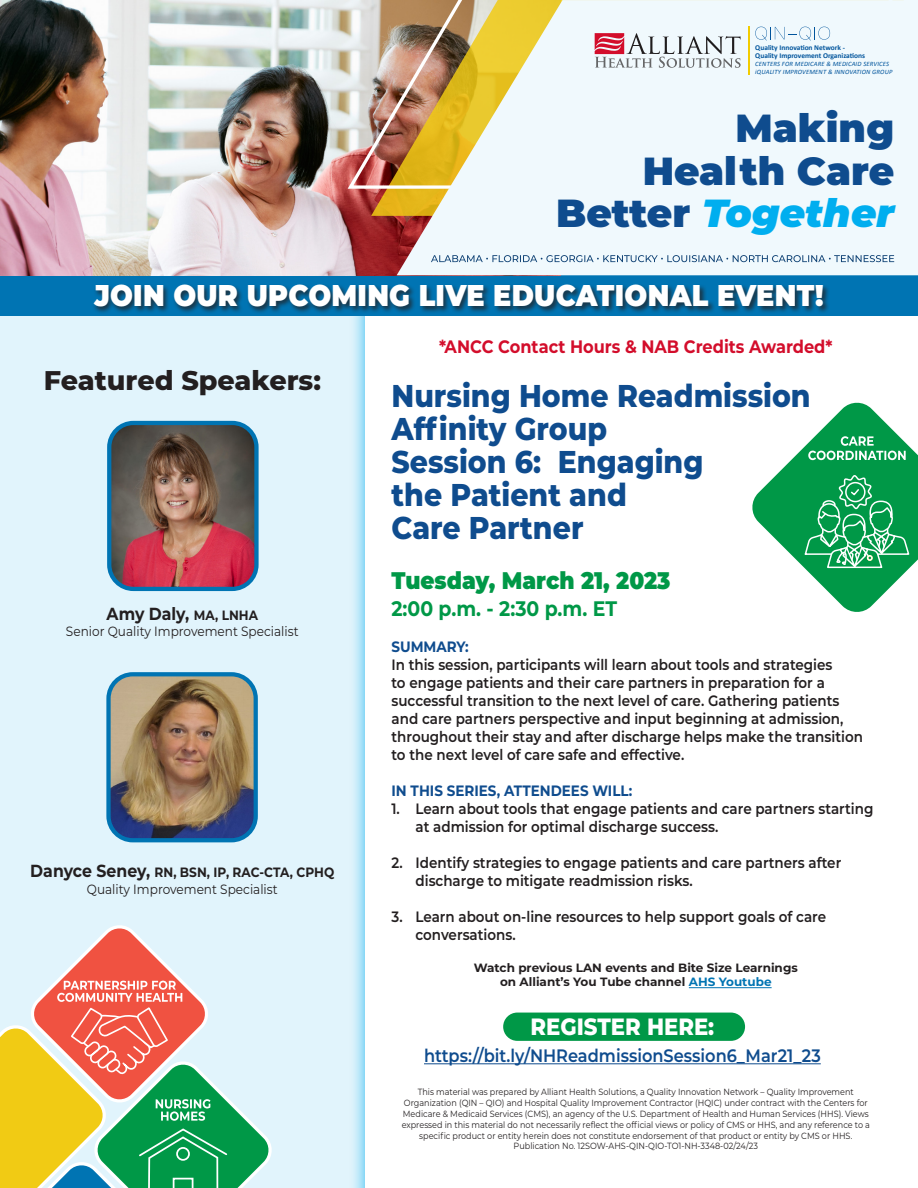
<style>
.page{position:relative;width:918px;height:1188px;background:#fff}
.page>*{position:absolute;margin:0;border:0;box-sizing:border-box;transform-origin:0 0}
.t1{font:900 39.15px/42.2px "Montserrat";color:#0f4c8e;text-align:right}
.t2{font:800 31.5px/33px "Montserrat";color:#0f4c8e;scale:.9 1}
.t3{font:900 30px "Montserrat";letter-spacing:.01em;color:#fff;scale:.9 1}
.t4{font:800 27px "Montserrat";color:#231f20}
.t5{font:900 24px "Montserrat";color:#009847;scale:.9 1}
.t6{font:800 23.55px "Montserrat";color:#fff;scale:.9 1}
.t7{font:700 21px "Montserrat";color:#009847;scale:.9 1}
.t8{font:600 18px "Montserrat";color:#0f4c8e;scale:.9 1}
.t9{font:700 18px "Montserrat";color:#d30d2b;scale:.9 1}
.t10{font:700 17.55px "Montserrat";color:#231f20;scale:.9 1}
.t11{font:600 15px/18px "Montserrat";color:#231f20;scale:.9 1}
.t12{font:700 15px "Montserrat";color:#0f4c8e;scale:.9 1}
.t13{font:13.5px/16.2px "Montserrat";color:#231f20;text-align:center;scale:.9 1}
.t14{font:700 12px "Montserrat";color:#231f20}
.t15{font:9px/10.8px "Montserrat";color:#231f20;text-align:center;scale:.9 1}
.t16{font:700 7.35px "Calibri";color:#00549c}
.t17{font:italic 6.6px "Calibri";letter-spacing:.025em;color:#00549c}
.s1{font-style:italic;color:#00aeef}
.s2{font-size:13.5px}
.s3{font-weight:700;font-size:17.55px}
.s4{font-weight:700}
.s5{color:#0074b3}
</style>
<div class="page">
<div style="left:0;top:312px;width:365px;height:876px;background:#e1f4fc"></div>
<div style="left:503px;top:1013px;width:242px;height:28px;background:#009847;border-radius:14px"></div>
<hr style="left:424px;top:1063px;width:397px;height:1px;background:#0f4c8e">
<svg style="left:354px;top:316px;width:11px;height:872px;background:#b3e5f8"></svg>
<div style="left:0;top:274px;width:918px;height:42px;background:#0074b3"></div>
<svg style="left:0;top:925px;width:272px;height:263px"></svg>
<img style="left:0;top:0;width:397px;height:275px">
<img style="left:345px;top:0;width:52px;height:190px">
<svg style="left:397px;top:0;width:521px;height:275px;fill:#f0f9fd"></svg>
<svg style="left:431px;top:255px;width:463px;height:7px"></svg>
<svg style="left:755px;top:27px;width:75px;height:14px"></svg>
<hr style="left:748px;top:26px;width:2px;height:49px;background:#f2cc00">
<svg style="left:595px;top:33px;width:146px;height:35px"></svg>
<svg style="left:752px;top:402px;width:166px;height:210px"></svg>
<img style="left:112px;top:426px;width:142px;height:160px">
<div style="left:107px;top:421px;width:152px;height:170px;border:4px solid #0074b3;border-radius:24px"></div>
<img style="left:111px;top:677px;width:142px;height:163px">
<div style="left:106px;top:672px;width:152px;height:170px;border:4px solid #0074b3;border-radius:24px"></div>
<div style="left:92px;top:283px;width:738px;height:31px;background:#231f20;opacity:.75"></div>
<hr style="left:689px;top:987px;width:83px;height:1px;background:#0074b3">
<p class="t16" style="left:755px;top:43px;width:91px">Quality Innovation Network -</p>
<p class="t16" style="left:755px;top:51px;width:111px">Quality Improvement Organizations</p>
<p class="t17" style="left:755px;top:59px;width:135px">CENTERS FOR MEDICARE &amp; MEDICAID SERVICES</p>
<p class="t17" style="left:755px;top:67px;width:139px">iQUALITY IMPROVEMENT &amp; INNOVATION GROUP</p>
<p class="t1" style="left:556px;top:105px;width:340px">Making<br>Health Care<br>Better <span class="s1">Together</span></p>
<p class="t3" style="left:94px;top:273px;width:812px">JOIN OUR UPCOMING LIVE EDUCATIONAL EVENT!</p>
<p class="t4" style="left:44px;top:361px;width:279px">Featured Speakers:</p>
<p class="t10" style="left:107px;top:601px;width:170px">Amy Daly, <span class="s2">MA, LNHA</span></p>
<p class="t13" style="left:66px;top:623px;width:260px">Senior Quality Improvement Specialist</p>
<p class="t13" style="left:30px;top:864px;width:339px"><span class="s3">Danyce Seney,</span> <span class="s4">RN, BSN, IP, RAC-CTA, CPHQ<br></span>Quality Improvement Specialist</p>
<p class="t9" style="left:439px;top:334px;width:439px">*ANCC Contact Hours &amp; NAB Credits Awarded*</p>
<p class="t2" style="left:392px;top:377px;width:467px">Nursing Home Readmission<br>Affinity Group</p>
<p class="t2" style="left:392px;top:443px;width:348px">Session 6: Engaging</p>
<p class="t2" style="left:392px;top:476px;width:263px">the Patient and</p>
<p class="t2" style="left:392px;top:509px;width:215px">Care Partner</p>
<p class="t5" style="left:392px;top:563px;width:311px">Tuesday, March 21, 2023</p>
<p class="t7" style="left:392px;top:594px;width:252px">2:00 p.m. - 2:30 p.m. ET</p>
<p class="t12" style="left:392px;top:636px;width:87px">SUMMARY:</p>
<p class="t11" style="left:392px;top:655px;width:525px">In this session, participants will learn about tools and strategies<br>to engage patients and their care partners in preparation for a successful transition to the next level of care. Gathering patients and care partners perspective and input beginning at admission, throughout their stay and after discharge helps make the transition to the next level of care safe and effective.</p>
<p class="t12" style="left:392px;top:780px;width:269px">IN THIS SERIES, ATTENDEES WILL:</p>
<p class="t11" style="left:416px;top:799px;width:510px;text-indent:-24px">1. Learn about tools that engage patients and care partners starting at admission for optimal discharge success.</p>
<p class="t11" style="left:416px;top:853px;width:475px;text-indent:-24px">2. Identify strategies to engage patients and care partners after discharge to mitigate readmission risks.</p>
<p class="t11" style="left:416px;top:907px;width:458px;text-indent:-24px">3. Learn about on-line resources to help support goals of care conversations.</p>
<p class="t14" style="left:474px;top:959px;width:325px">Watch previous LAN events and Bite Size Learnings</p>
<p class="t14" style="left:500px;top:974px;width:273px">on Alliant’s You Tube channel <span class="s5">AHS Youtube</span></p>
<p class="t6" style="left:531px;top:1010px;width:206px">REGISTER HERE:</p>
<p class="t8" style="left:424px;top:1043px;width:442px">https://bit.ly/NHReadmissionSession6_Mar21_23</p>
<p class="t15" style="left:402px;top:1087px;width:522px">This material was prepared by Alliant Health Solutions, a Quality Innovation Network – Quality Improvement Organization (QIN – QIO) and Hospital Quality Improvement Contractor (HQIC) under contract with the Centers for Medicare &amp; Medicaid Services (CMS), an agency of the U.S. Department of Health and Human Services (HHS). Views expressed in this material do not necessarily reflect the official views or policy of CMS or HHS, and any reference to a specific product or entity herein does not constitute endorsement of that product or entity by CMS or HHS.</p>
<p class="t15" style="left:514px;top:1141px;width:273px">Publication No. 12SOW-AHS-QIN-QIO-TO1-NH-3348-02/24/23</p>
</div>
